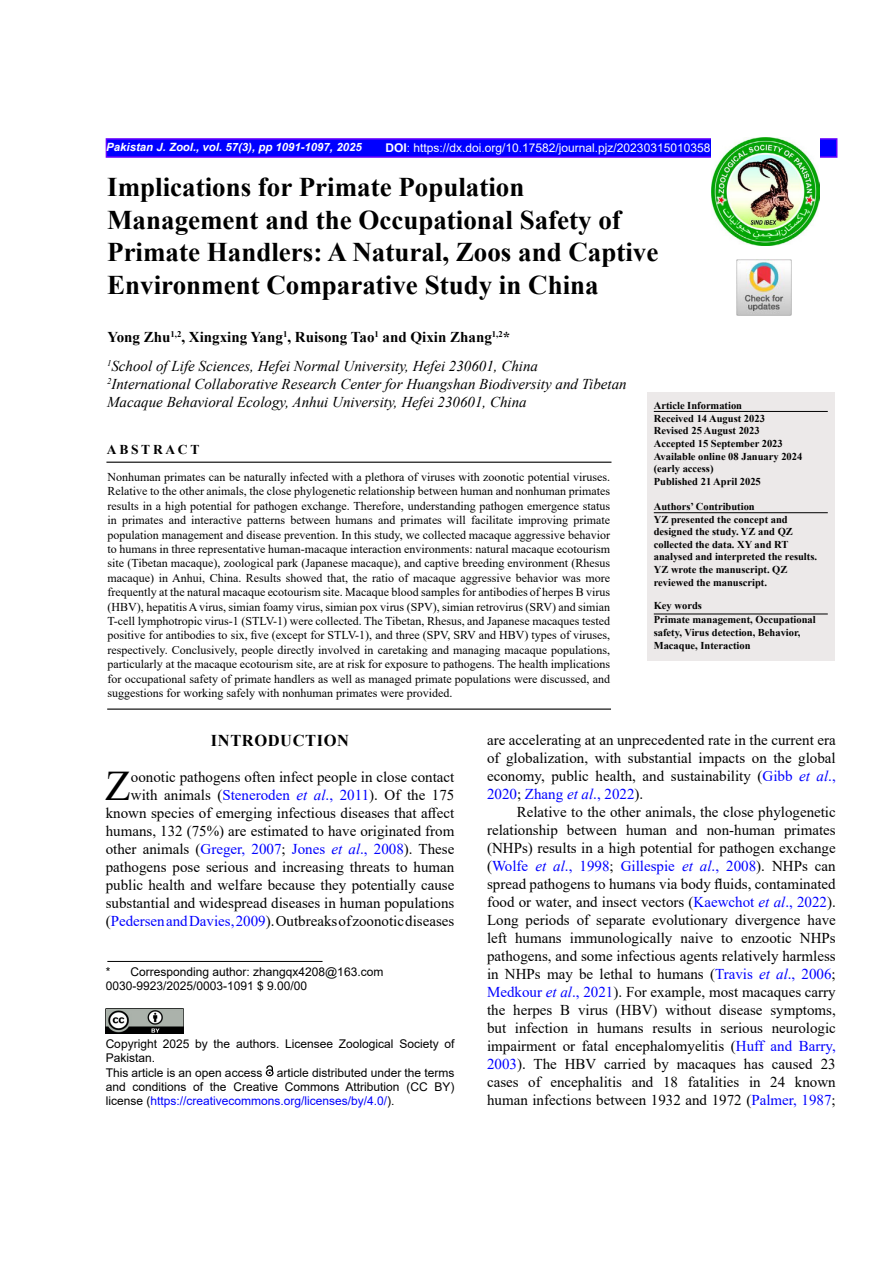
<style>
.page{position:relative;width:893px;height:1263px;background:#fff}
.page>*{position:absolute;margin:0;border:0;box-sizing:border-box;transform-origin:0 0}
.t1{font:42.15px "Times New Roman";color:#000}
.t2{font:700 27px/32.4px "Times New Roman";color:#000}
.t3{font:700 16.5px "Times New Roman";letter-spacing:.035em;color:#000}
.t4{font:15px/18px "Times New Roman";color:#000;text-align:justify}
.t5{font:italic 15px/29.5px "Times New Roman";color:#000}
.t6{font:700 13.5px "Times New Roman";letter-spacing:.2em;color:#000}
.t7{font:12px/14.4px "Times New Roman";color:#000;text-align:justify}
.t8{font:12px/14.4px "Arial";color:#000}
.t9{font:12px "Arial";color:#fff}
.t10{font:italic 700 11.4px "Arial";color:#fff}
.t11{font:700 10.5px/12.6px "Times New Roman";color:#000}
.s1{font-weight:700}
.s2{font-weight:700;font-style:normal}
.s3{color:#00f}
.s4{font-style:italic;color:#00f}
</style>
<div class="page">
<div style="left:106px;top:138px;width:731px;height:20px;background:#00f;border:2px solid #60f"></div>
<img style="left:711px;top:138px;width:108px;height:108px">
<div style="left:647px;top:392px;width:187px;height:269px;background:#ece9e9"></div>
<hr style="left:654px;top:512px;width:174px;height:1px;background:#000">
<hr style="left:106px;top:462px;width:505px;height:1px;background:#000">
<hr style="left:107px;top:708px;width:504px;height:2px;background:#000">
<hr style="left:654px;top:411px;width:174px;height:1px;background:#000">
<img style="left:106px;top:1008px;width:77px;height:25px">
<svg style="left:266px;top:1065px;width:8px;height:11px"></svg>
<hr style="left:107px;top:961px;width:216px;height:1px;background:#000">
<hr style="left:654px;top:614px;width:174px;height:1px;background:#000">
<img style="left:737px;top:260px;width:55px;height:55px">
<p class="t10" style="left:106px;top:139px;width:257px">Pakistan J. Zool., vol. 57(3), pp 1091-1097, 2025</p>
<p class="t9" style="left:385px;top:139px;width:326px"><span class="s1">DOI</span>: https://dx.doi.org/10.17582/journal.pjz/20230315010358</p>
<h2 class="t2" style="left:107px;top:170px;width:553px">Implications for Primate Population Management and the Occupational Safety of Primate Handlers: A Natural, Zoos and Captive Environment Comparative Study in China</h2>
<p class="t5" style="left:107px;top:322px;width:432px"><span class="s2">Yong Zhu</span><sup>1,2</sup><span class="s2">, Xingxing Yang</span><sup>1</sup><span class="s2">, Ruisong Tao</span><sup>1</sup> <span class="s2">and Qixin Zhang</span><sup>1,2</sup><span class="s2">*<br></span><sup>1</sup>School of Life Sciences, Hefei Normal University, Hefei 230601, China</p>
<p class="t5" style="left:107px;top:375px;width:521px;line-height:18px"><sup>2</sup>International Collaborative Research Center for Huangshan Biodiversity and Tibetan<br>Macaque Behavioral Ecology, Anhui University, Hefei 230601, China</p>
<p class="t11" style="left:654px;top:399px;width:150px">Article Information<br>Received 14 August 2023<br>Revised 25 August 2023<br>Accepted 15 September 2023<br>Available online 08 January 2024 (early access)<br>Published 21 April 2025</p>
<p class="t11" style="left:654px;top:500px;width:165px">Authors’ Contribution<br>YZ presented the concept and designed the study. YZ and QZ collected the data. XY and RT analysed and interpreted the results.<br>YZ wrote the manuscript. QZ reviewed the manuscript.</p>
<p class="t11" style="left:654px;top:598px;width:163px;line-height:14.1px">Key words<br>Primate management, Occupational</p>
<p class="t11" style="left:654px;top:626px;width:148px">safety, Virus detection, Behavior,<br>Macaque, Interaction</p>
<p class="t6" style="left:107px;top:439px;width:94px">ABSTRACT</p>
<p class="t7" style="left:108px;top:469px;width:504px">Nonhuman primates can be naturally infected with a plethora of viruses with zoonotic potential viruses.<br>Relative to the other animals, the close phylogenetic relationship between human and nonhuman primates results in a high potential for pathogen exchange. Therefore, understanding pathogen emergence status in primates and interactive patterns between humans and primates will facilitate improving primate population management and disease prevention. In this study, we collected macaque aggressive behavior to humans in three representative human-macaque interaction environments: natural macaque ecotourism site (Tibetan macaque), zoological park (Japanese macaque), and captive breeding environment (Rhesus macaque) in Anhui, China. Results showed that, the ratio of macaque aggressive behavior was more frequently at the natural macaque ecotourism site. Macaque blood samples for antibodies of herpes B virus (HBV), hepatitis A virus, simian foamy virus, simian pox virus (SPV), simian retrovirus (SRV) and simian T-cell lymphotropic virus-1 (STLV-1) were collected. The Tibetan, Rhesus, and Japanese macaques tested positive for antibodies to six, five (except for STLV-1), and three (SPV, SRV and HBV) types of viruses, respectively. Conclusively, people directly involved in caretaking and managing macaque populations, particularly at the macaque ecotourism site, are at risk for exposure to pathogens. The health implications for occupational safety of primate handlers as well as managed primate populations were discussed, and suggestions for working safely with nonhuman primates were provided.</p>
<h3 class="t3" style="left:211px;top:728px;width:140px">INTRODUCTION</h3>
<h1 class="t1" style="left:105px;top:756px;width:27px">Z</h1>
<p class="t4" style="left:487px;top:730px;width:350px">are accelerating at an unprecedented rate in the current era of globalization, with substantial impacts on the global economy, public health, and sustainability (<span class="s3">Gibb</span> <span class="s4">et al</span><span class="s3">., 2020</span>; <span class="s3">Zhang</span> <span class="s4">et al</span><span class="s3">., 2022</span>).</p>
<p class="t4" style="left:487px;top:802px;width:350px;text-indent:30px">Relative to the other animals, the close phylogenetic relationship between human and non-human primates (NHPs) results in a high potential for pathogen exchange (<span class="s3">Wolfe</span> <span class="s4">et al</span><span class="s3">., 1998</span>; <span class="s3">Gillespie</span> <span class="s4">et al</span><span class="s3">., 2008</span>). NHPs can spread pathogens to humans via body fluids, contaminated food or water, and insect vectors (<span class="s3">Kaewchot</span> <span class="s4">et al</span><span class="s3">., 2022</span>).<br>Long periods of separate evolutionary divergence have left humans immunologically naive to enzootic NHPs pathogens, and some infectious agents relatively harmless in NHPs may be lethal to humans (<span class="s3">Travis</span> <span class="s4">et al</span><span class="s3">., 2006</span>; <span class="s3">Medkour</span> <span class="s4">et al</span><span class="s3">., 2021</span>). For example, most macaques carry the herpes B virus (HBV) without disease symptoms, but infection in humans results in serious neurologic impairment or fatal encephalomyelitis (<span class="s3">Huff and Barry, 2003</span>). The HBV carried by macaques has caused 23 cases of encephalitis and 18 fatalities in 24 known human infections between 1932 and 1972 (<span class="s3">Palmer, 1987</span>;</p>
<p class="t4" style="left:106px;top:767px;width:350px;text-align:right">oonotic pathogens often infect people in close contact with animals (<span class="s3">Steneroden</span> <span class="s4">et al</span><span class="s3">., 2011</span>). Of the 175 known species of emerging infectious diseases that affect humans, 132 (75%) are estimated to have originated from other animals (<span class="s3">Greger, 2007</span>; <span class="s3">Jones</span> <span class="s4">et al</span><span class="s3">., 2008</span>). These pathogens pose serious and increasing threats to human public health and welfare because they potentially cause substantial and widespread diseases in human populations (<span class="s3">Pedersen and Davies, 2009</span>). Outbreaks of zoonotic diseases</p>
<p class="t8" style="left:106px;top:964px;width:279px">* Corresponding author: zhangqx4208@163.com<br>0030-9923/2025/0003-1091 $ 9.00/00</p>
<p class="t8" style="left:106px;top:1036px;width:350px">Copyright 2025 by the authors. Licensee Zoological Society of Pakistan.<br>This article is an open access article distributed under the terms and conditions of the Creative Commons Attribution (CC BY) license (<span class="s3">https://creativecommons.org/licenses/by/4.0/</span>).</p>
</div>
